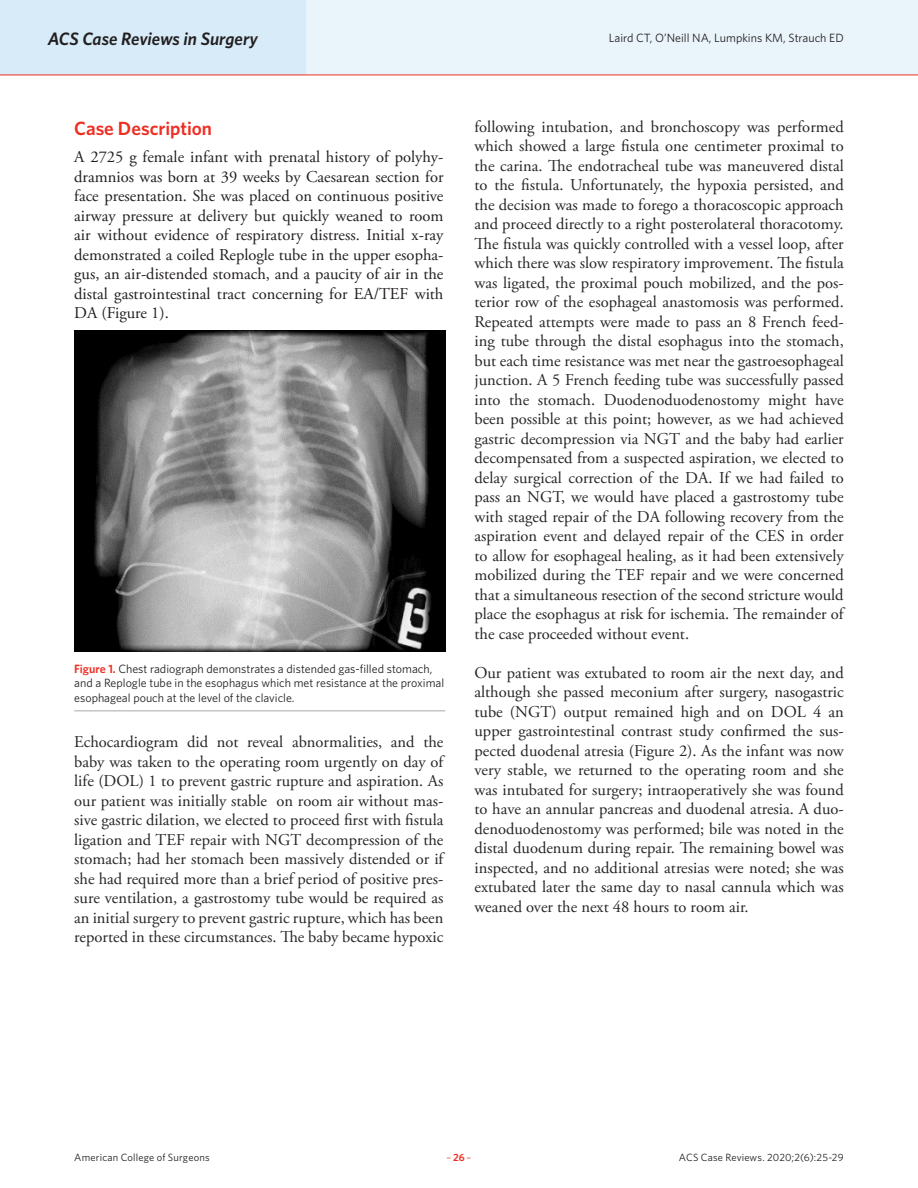
<style>
.page{position:relative;width:918px;height:1188px;background:#fff}
.page>*{position:absolute;margin:0;border:0;box-sizing:border-box;transform-origin:0 0}
.Article_Subhead{font:600 19.2px "Whitney";color:#ee2e22}
.t1{font:italic 600 18px "Whitney";letter-spacing:-.005em;color:#231f20}
.Article_Body_no_inde{font:16.5px/19.5px "Adobe Garamond Pro";color:#262626;text-align:justify}
.Article_Body_no_inde-2{font:16.5px/19.5px "Adobe Garamond Pro";color:#231f20;text-align:justify}
.Caption_New{font:12px/14.4px "Whitney";color:#231f20}
.t2{font:10.5px "Whitney";letter-spacing:.015em;color:#231f20}
.t3{font:10.5px "Whitney";color:#ee2e22}
.s1{font-weight:600;color:#ee2e22}
.s2{font-weight:600}
</style>
<div class="page">
<div style="left:0;top:0;width:918px;height:75px;background:#eaf5fb"></div>
<div style="left:0;top:0;width:306px;height:75px;background:#d7ebf8"></div>
<hr style="left:0;top:75px;width:918px;height:1px;background:#ee2e22">
<hr style="left:74px;top:711px;width:371px;height:1px;background:#a9a8aa">
<img style="left:74px;top:331px;width:371px;height:320px">
<p class="t1" style="left:48px;top:26px;width:212px">ACS Case Reviews in Surgery</p>
<p class="Caption_New" style="left:609px;top:31px;width:236px">Laird CT, O’Neill NA, Lumpkins KM, Strauch ED</p>
<p class="Article_Subhead" style="left:74px;top:116px;width:139px">Case Description</p>
<p class="Article_Body_no_inde-2" style="left:74px;top:148px;width:371px">A 2725 g female infant with prenatal history of polyhy&shy;dramnios was born at 39 weeks by Caesarean section for face presentation. She was placed on continuous positive airway pressure at delivery but quickly weaned to room air without evidence of respiratory distress. Initial x-ray demonstrated a coiled Replogle tube in the upper esopha&shy;gus, an air-distended stomach, and a paucity of air in the distal gastrointestinal tract concerning for EA/TEF with DA (Figure 1).</p>
<p class="Caption_New" style="left:74px;top:661px;width:371px"><span class="s1">Figure 1.</span> Chest radiograph demonstrates a distended gas-filled stomach, and a Replogle tube in the esophagus which met resistance at the proximal esophageal pouch at the level of the clavicle.</p>
<p class="Article_Body_no_inde" style="left:74px;top:733px;width:371px">Echocardiogram did not reveal abnormalities, and the baby was taken to the operating room urgently on day of life (DOL) 1 to prevent gastric rupture and aspiration. As our patient was initially stable on room air without mas&shy;sive gastric dilation, we elected to proceed first with fistula ligation and TEF repair with NGT decompression of the stomach; had her stomach been massively distended or if she had required more than a brief period of positive pres&shy;sure ventilation, a gastrostomy tube would be required as an initial surgery to prevent gastric rupture, which has been reported in these circumstances. The baby became hypoxic</p>
<p class="Article_Body_no_inde" style="left:475px;top:118px;width:371px">following intubation, and bronchoscopy was performed which showed a large fistula one centimeter proximal to the carina. The endotracheal tube was maneuvered distal to the fistula. Unfortunately, the hypoxia persisted, and the decision was made to forego a thoracoscopic approach and proceed directly to a right posterolateral thoracotomy.<br>The fistula was quickly controlled with a vessel loop, after which there was slow respiratory improvement. The fistula was ligated, the proximal pouch mobilized, and the pos&shy;terior row of the esophageal anastomosis was performed.<br>Repeated attempts were made to pass an 8 French feed&shy;ing tube through the distal esophagus into the stomach, but each time resistance was met near the gastroesophageal junction. A 5 French feeding tube was successfully passed into the stomach. Duodenoduodenostomy might have been possible at this point; however, as we had achieved gastric decompression via NGT and the baby had earlier decompensated from a suspected aspiration, we elected to delay surgical correction of the DA. If we had failed to pass an NGT, we would have placed a gastrostomy tube with staged repair of the DA following recovery from the aspiration event and delayed repair of the CES in order to allow for esophageal healing, as it had been extensively mobilized during the TEF repair and we were concerned that a simultaneous resection of the second stricture would place the esophagus at risk for ischemia. The remainder of the case proceeded without event.</p>
<p class="Article_Body_no_inde" style="left:475px;top:664px;width:371px">Our patient was extubated to room air the next day, and although she passed meconium after surgery, nasogastric tube (NGT) output remained high and on DOL 4 an upper gastrointestinal contrast study confirmed the sus&shy;pected duodenal atresia (Figure 2). As the infant was now very stable, we returned to the operating room and she was intubated for surgery; intraoperatively she was found to have an annular pancreas and duodenal atresia. A duo&shy;denoduodenostomy was performed; bile was noted in the distal duodenum during repair. The remaining bowel was inspected, and no additional atresias were noted; she was extubated later the same day to nasal cannula which was weaned over the next 48 hours to room air.</p>
<p class="t2" style="left:74px;top:1150px;width:137px">American College of Surgeons</p>
<p class="t3" style="left:447px;top:1150px;width:26px">–<span class="s2">26</span>–</p>
<p class="t2" style="left:679px;top:1150px;width:166px">ACS Case Reviews. 2020;2(6):25-29</p>
</div>
